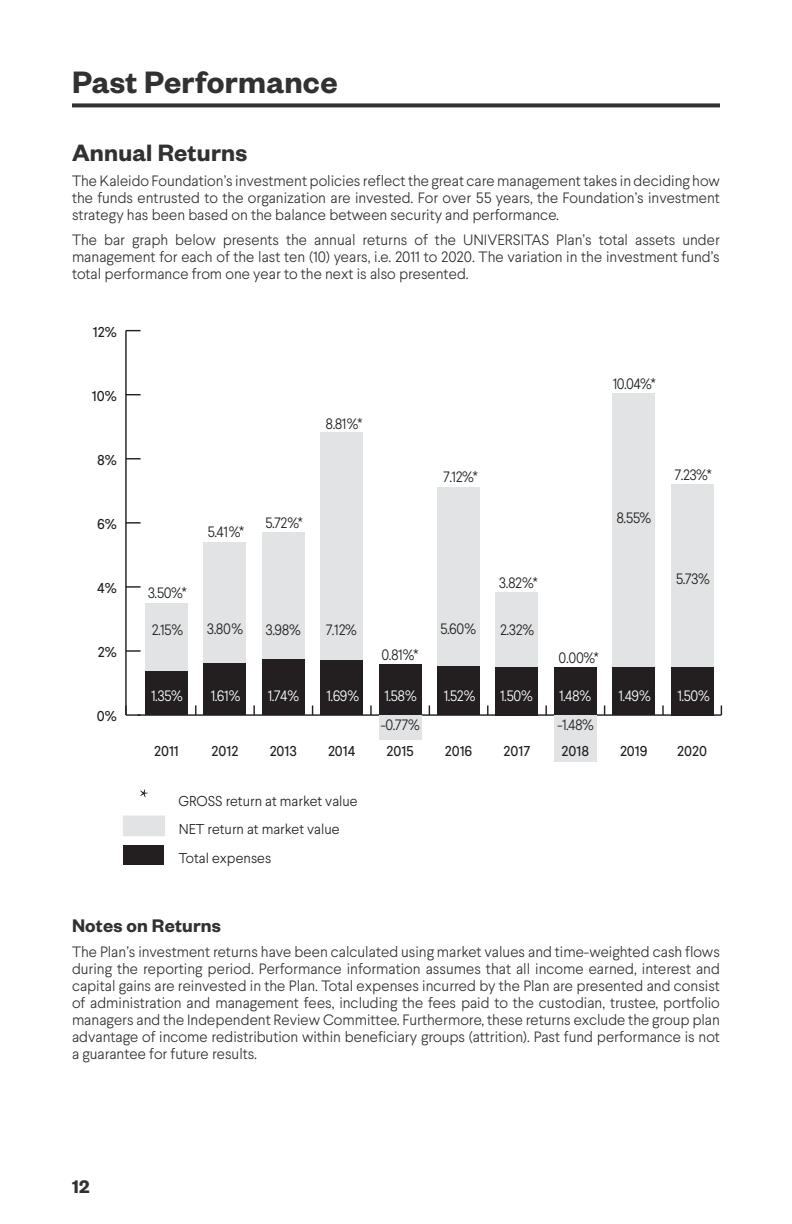
<style>
.page{position:relative;width:792px;height:1224px;background:#fff}
.page>*{position:absolute;margin:0;border:0;box-sizing:border-box;transform-origin:0 0}
.t1{font:600 34px "Founders Grotesk";letter-spacing:.01em;color:#323031}
.t2{font:600 26px "Founders Grotesk";letter-spacing:.01em;color:#323031}
.t3{font:600 20px "Founders Grotesk";letter-spacing:.01em;color:#323031}
.t4{font:300 15px/17px "Larsseit";color:#323031;text-align:justify}
.t5{font:300 15px "Larsseit";letter-spacing:-.04em;color:#221e1f;scale:.95 1}
.t6{font:300 15px "Larsseit";letter-spacing:-.04em;color:#fff;scale:.95 1}
.t7{font:300 14.2px/28.4px "Larsseit";color:#231f20}
.t8{font:14.2px "Larsseit";color:#231f20}
</style>
<div class="page">
<svg style="left:72px;top:103px;width:648px;height:4px;fill:#323031"></svg>
<hr style="left:137px;top:714px;width:584px;height:2px;background:#231f20">
<svg style="left:253px;top:705px;width:2px;height:10px"></svg>
<svg style="left:370px;top:705px;width:2px;height:10px"></svg>
<svg style="left:545px;top:705px;width:2px;height:10px"></svg>
<svg style="left:662px;top:705px;width:2px;height:10px"></svg>
<hr style="left:125px;top:331px;width:2px;height:384px;background:#231f20">
<svg style="left:125px;top:705px;width:16px;height:11px"></svg>
<svg style="left:126px;top:650px;width:15px;height:2px"></svg>
<svg style="left:126px;top:586px;width:15px;height:2px"></svg>
<svg style="left:126px;top:522px;width:15px;height:2px"></svg>
<svg style="left:127px;top:458px;width:14px;height:1px"></svg>
<svg style="left:127px;top:394px;width:14px;height:1px"></svg>
<svg style="left:126px;top:330px;width:15px;height:1px"></svg>
<div style="left:146px;top:603px;width:42px;height:69px;background:#e2e3e4"></div>
<div style="left:204px;top:542px;width:42px;height:122px;background:#e2e3e4"></div>
<div style="left:262px;top:532px;width:42px;height:127px;background:#e2e3e4"></div>
<div style="left:321px;top:433px;width:42px;height:228px;background:#e2e3e4"></div>
<div style="left:379px;top:715px;width:42px;height:25px;background:#e2e3e4"></div>
<div style="left:438px;top:487px;width:42px;height:179px;background:#e2e3e4"></div>
<div style="left:496px;top:593px;width:42px;height:74px;background:#e2e3e4"></div>
<div style="left:554px;top:714px;width:42px;height:48px;background:#e2e3e4"></div>
<div style="left:613px;top:393px;width:42px;height:274px;background:#e2e3e4"></div>
<div style="left:671px;top:484px;width:42px;height:184px;background:#e2e3e4"></div>
<div style="left:146px;top:672px;width:42px;height:43px;background:#231f20"></div>
<div style="left:204px;top:663px;width:42px;height:52px;background:#231f20"></div>
<div style="left:262px;top:659px;width:42px;height:56px;background:#231f20"></div>
<div style="left:321px;top:661px;width:42px;height:54px;background:#231f20"></div>
<div style="left:379px;top:664px;width:42px;height:51px;background:#231f20"></div>
<div style="left:438px;top:666px;width:42px;height:49px;background:#231f20"></div>
<div style="left:496px;top:667px;width:42px;height:48px;background:#231f20"></div>
<div style="left:554px;top:668px;width:42px;height:47px;background:#231f20"></div>
<div style="left:613px;top:667px;width:42px;height:48px;background:#231f20"></div>
<div style="left:671px;top:668px;width:42px;height:48px;background:#231f20"></div>
<div style="left:124px;top:845px;width:40px;height:19px;background:#231f20"></div>
<div style="left:124px;top:816px;width:40px;height:20px;background:#e2e3e4"></div>
<div style="left:123px;top:816px;width:42px;height:20px;border:1px solid #e2e3e4"></div>
<svg style="left:140px;top:789px;width:8px;height:8px"></svg>
<h1 class="t1" style="left:72px;top:61px;width:267px">Past Performance</h1>
<h2 class="t2" style="left:72px;top:137px;width:177px">Annual Returns</h2>
<p class="t4" style="left:72px;top:173px;width:649px">The Kaleido Foundation’s investment policies reflect the great care management takes in deciding how the funds entrusted to the organization are invested. For over 55 years, the Foundation’s investment strategy has been based on the balance between security and performance.</p>
<p class="t4" style="left:72px;top:232px;width:649px">The bar graph below presents the annual returns of the UNIVERSITAS Plan’s total assets under management for each of the last ten (10) years, i.e. 2011 to 2020. The variation in the investment fund’s total performance from one year to the next is also presented.</p>
<p class="t8" style="left:93px;top:323px;width:25px">12%</p>
<p class="t8" style="left:92px;top:387px;width:26px">10%</p>
<p class="t8" style="left:97px;top:451px;width:21px">8%</p>
<p class="t8" style="left:97px;top:515px;width:21px">6%</p>
<p class="t8" style="left:97px;top:579px;width:21px">4%</p>
<p class="t8" style="left:98px;top:643px;width:20px">2%</p>
<p class="t8" style="left:97px;top:707px;width:21px">0%</p>
<p class="t5" style="left:326px;top:414px;width:40px">8.81%*</p>
<p class="t5" style="left:148px;top:584px;width:43px">3.50%*</p>
<p class="t5" style="left:207px;top:523px;width:40px">5.41%*</p>
<p class="t5" style="left:265px;top:513px;width:41px">5.72%*</p>
<p class="t5" style="left:152px;top:620px;width:34px">2.15%</p>
<p class="t5" style="left:207px;top:620px;width:40px">3.80%</p>
<p class="t5" style="left:266px;top:620px;width:39px">3.98%</p>
<p class="t5" style="left:326px;top:620px;width:34px">7.12%</p>
<p class="t5" style="left:613px;top:375px;width:47px">10.04%*</p>
<p class="t5" style="left:443px;top:468px;width:38px">7.12%*</p>
<p class="t5" style="left:616px;top:508px;width:38px">8.55%</p>
<p class="t5" style="left:499px;top:573px;width:42px">3.82%*</p>
<p class="t5" style="left:440px;top:620px;width:39px">5.60%</p>
<p class="t5" style="left:500px;top:620px;width:37px">2.32%</p>
<p class="t5" style="left:382px;top:646px;width:40px">0.81%*</p>
<p class="t5" style="left:559px;top:648px;width:44px">0.00%*</p>
<p class="t5" style="left:675px;top:465px;width:40px">7.23%*</p>
<p class="t5" style="left:676px;top:570px;width:37px">5.73%</p>
<p class="t6" style="left:151px;top:687px;width:35px">1.35%</p>
<p class="t6" style="left:211px;top:687px;width:33px">1.61%</p>
<p class="t6" style="left:268px;top:687px;width:35px">1.74%</p>
<p class="t6" style="left:327px;top:686px;width:36px">1.69%</p>
<p class="t6" style="left:384px;top:687px;width:35px">1.58%</p>
<p class="t6" style="left:444px;top:687px;width:35px">1.52%</p>
<p class="t6" style="left:500px;top:687px;width:36px">1.50%</p>
<p class="t6" style="left:559px;top:687px;width:35px">1.48%</p>
<p class="t6" style="left:677px;top:687px;width:36px">1.50%</p>
<p class="t6" style="left:619px;top:687px;width:35px">1.49%</p>
<p class="t5" style="left:381px;top:715px;width:43px">-0.77%</p>
<p class="t5" style="left:557px;top:715px;width:40px">-1.48%</p>
<p class="t8" style="left:154px;top:742px;width:26px">2011</p>
<p class="t8" style="left:212px;top:742px;width:28px">2012</p>
<p class="t8" style="left:270px;top:742px;width:29px">2013</p>
<p class="t8" style="left:328px;top:742px;width:29px">2014</p>
<p class="t8" style="left:386px;top:742px;width:29px">2015</p>
<p class="t8" style="left:445px;top:742px;width:29px">2016</p>
<p class="t8" style="left:504px;top:742px;width:28px">2017</p>
<p class="t8" style="left:562px;top:742px;width:29px">2018</p>
<p class="t8" style="left:620px;top:742px;width:29px">2019</p>
<p class="t8" style="left:677px;top:742px;width:31px">2020</p>
<p class="t7" style="left:178px;top:786px;width:181px">GROSS return at market value</p>
<p class="t7" style="left:179px;top:815px;width:162px">NET return at market value<br>Total expenses</p>
<h3 class="t3" style="left:72px;top:913px;width:150px">Notes on Returns</h3>
<p class="t4" style="left:72px;top:943px;width:650px">The Plan’s investment returns have been calculated using market values and time-weighted cash flows during the reporting period. Performance information assumes that all income earned, interest and capital gains are reinvested in the Plan. Total expenses incurred by the Plan are presented and consist of administration and management fees, including the fees paid to the custodian, trustee, portfolio managers and the Independent Review Committee. Furthermore, these returns exclude the group plan advantage of income redistribution within beneficiary groups (attrition). Past fund performance is not a guarantee for future results.</p>
<h3 class="t3" style="left:72px;top:1174px;width:19px">12</h3>
</div>
